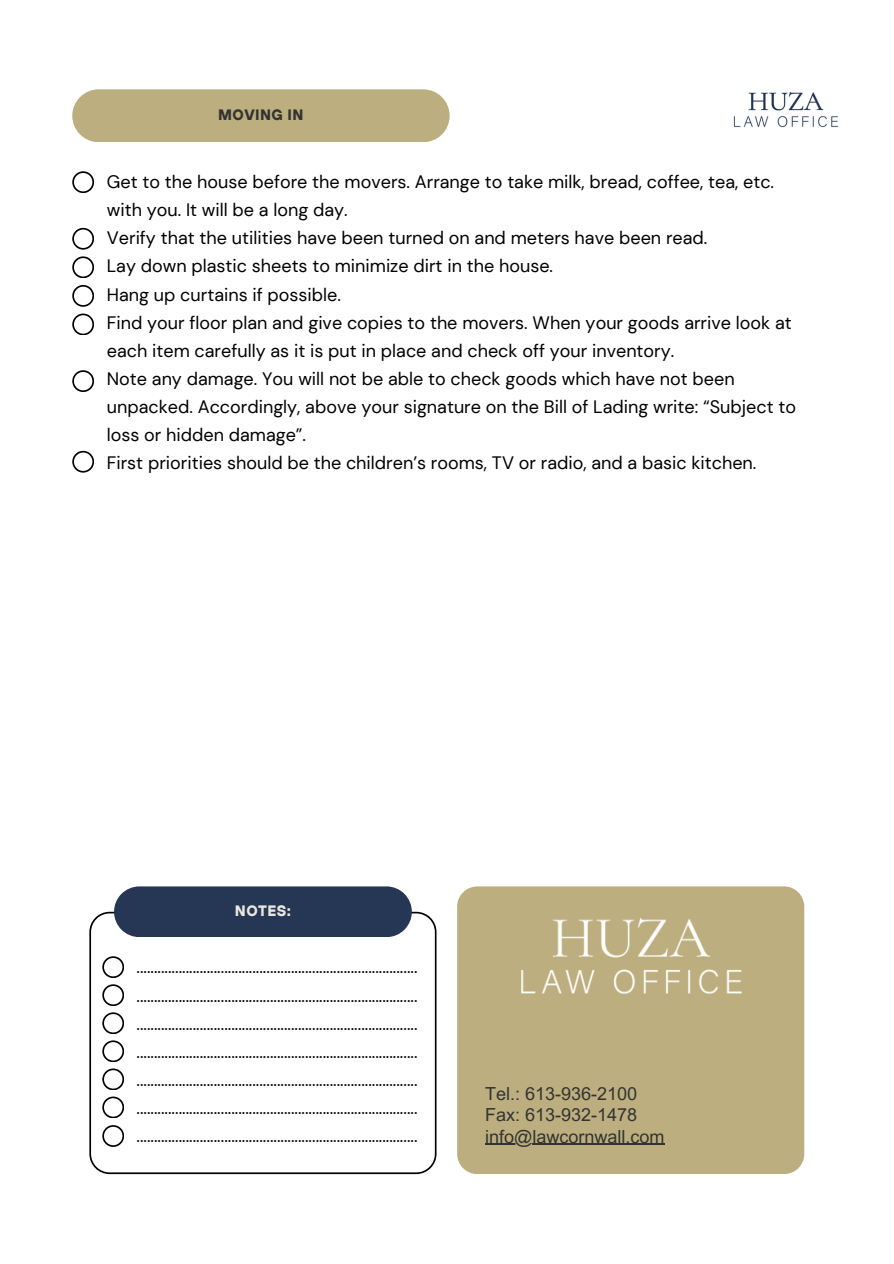
<style>
.page{position:relative;width:894px;height:1264px;background:#fff}
.page>*{position:absolute;margin:0;border:0;box-sizing:border-box;transform-origin:0 0}
.t1{font:18px/28.2px "DM Sans";color:#000}
.t2{font:18px/21.3px "Arial MT Pro";color:#333}
.t3{font:700 15px "TT Hoves";letter-spacing:.025em;color:#333}
.t4{font:700 15px "TT Hoves";letter-spacing:.025em;color:#ebe6de}
</style>
<div class="page">
<svg style="left:89px;top:911px;width:347px;height:262px"></svg>
<div style="left:457px;top:886px;width:347px;height:288px;background:#bcae7e;border-radius:20px"></div>
<div style="left:114px;top:886px;width:298px;height:51px;background:#253754"></div>
<svg style="left:102px;top:984px;width:22px;height:21px"></svg>
<svg style="left:102px;top:956px;width:22px;height:21px"></svg>
<svg style="left:102px;top:1040px;width:22px;height:21px"></svg>
<svg style="left:102px;top:1012px;width:22px;height:21px"></svg>
<svg style="left:102px;top:1068px;width:22px;height:21px"></svg>
<svg style="left:102px;top:1096px;width:22px;height:21px"></svg>
<svg style="left:102px;top:1125px;width:22px;height:21px"></svg>
<div style="left:72px;top:89px;width:377px;height:53px;background:#bcae7e;border-radius:26px"></div>
<svg style="left:72px;top:171px;width:22px;height:22px"></svg>
<svg style="left:72px;top:228px;width:22px;height:21px"></svg>
<svg style="left:72px;top:256px;width:22px;height:22px"></svg>
<img style="left:733px;top:91px;width:106px;height:37px">
<svg style="left:72px;top:285px;width:22px;height:21px"></svg>
<svg style="left:72px;top:313px;width:22px;height:22px"></svg>
<svg style="left:72px;top:370px;width:22px;height:21px"></svg>
<svg style="left:72px;top:451px;width:22px;height:21px"></svg>
<img style="left:521px;top:919px;width:220px;height:74px">
<hr style="left:485px;top:1143px;width:179px;height:1px;background:#333">
<p class="t3" style="left:218px;top:105px;width:87px">MOVING IN</p>
<p class="t1" style="left:107px;top:168px;width:690px">Get to the house before the movers. Arrange to take milk, bread, coffee, tea, etc. with you. It will be a long day.<br>Verify that the utilities have been turned on and meters have been read.<br>Lay down plastic sheets to minimize dirt in the house.<br>Hang up curtains if possible.<br>Find your floor plan and give copies to the movers. When your goods arrive look at each item carefully as it is put in place and check off your inventory.<br>Note any damage. You will not be able to check goods which have not been unpacked. Accordingly, above your signature on the Bill of Lading write: “Subject to loss or hidden damage”.<br>First priorities should be the children’s rooms, TV or radio, and a basic kitchen.</p>
<p class="t4" style="left:235px;top:900px;width:57px">NOTES:</p>
<p class="t1" style="left:136px;top:953px;width:282px">................................................................................</p>
<p class="t1" style="left:136px;top:981px;width:282px">................................................................................</p>
<p class="t1" style="left:136px;top:1009px;width:282px">................................................................................</p>
<p class="t1" style="left:136px;top:1037px;width:282px">................................................................................</p>
<p class="t1" style="left:136px;top:1065px;width:282px">................................................................................</p>
<p class="t1" style="left:136px;top:1093px;width:282px">................................................................................</p>
<p class="t1" style="left:136px;top:1121px;width:282px">................................................................................</p>
<p class="t2" style="left:485px;top:1085px;width:154px">Tel.: 613-936-2100<br>Fax: 613-932-1478</p>
<h1 class="t2" style="left:485px;top:1127px;width:181px">info@lawcornwall.com</h1>
</div>
